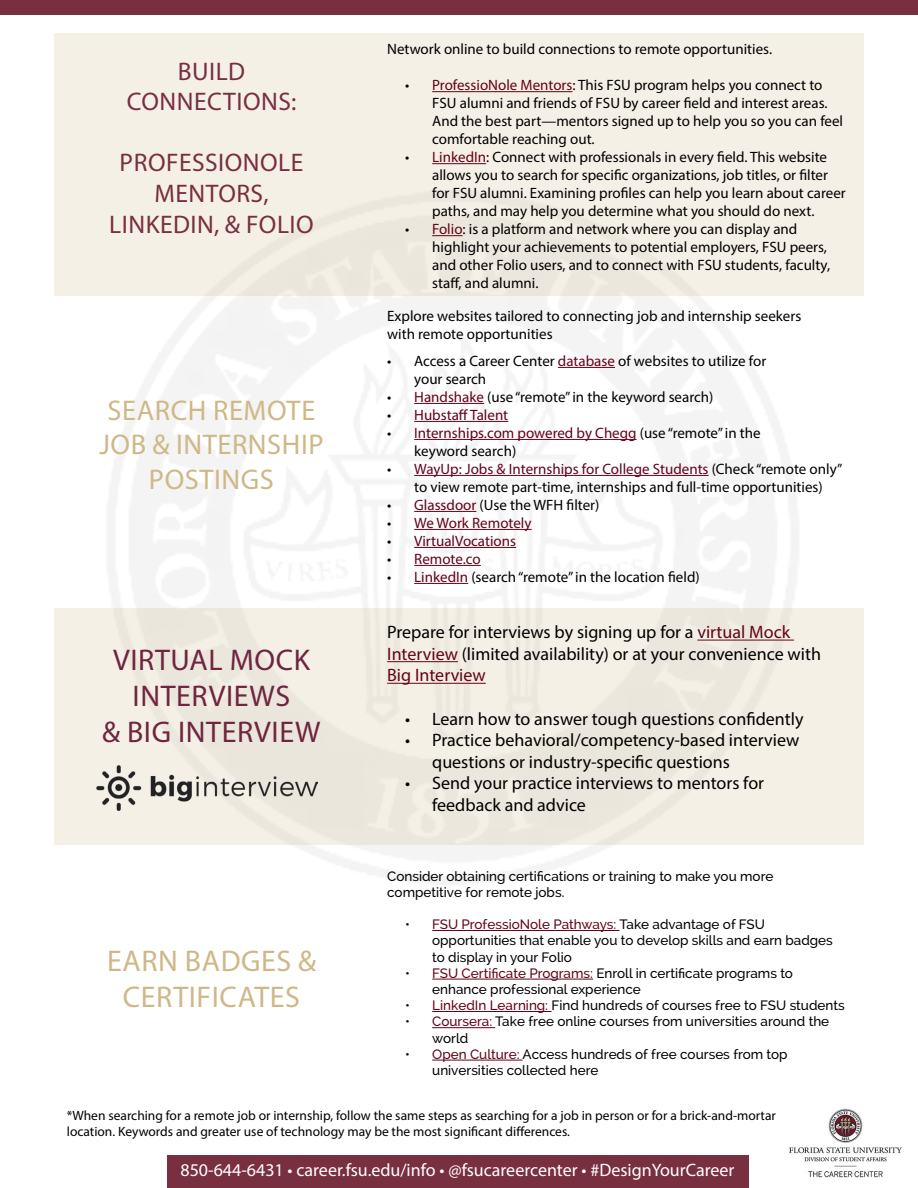
<style>
.page{position:relative;width:918px;height:1188px;background:#fff}
.page>*{position:absolute;margin:0;border:0;box-sizing:border-box;transform-origin:0 0}
.t1{font:30px/36px "Myriad Pro";letter-spacing:.02em;color:#6f2540;text-align:center}
.t2{font:30px/36px "Myriad Pro";letter-spacing:.02em;color:#cfb887;text-align:center}
.t3{font:28.5px/34.2px "Myriad Pro";letter-spacing:.02em;color:#cfb887;text-align:center}
.t4{font:25.5px/30.6px "Myriad Pro";letter-spacing:.02em;color:#782f40;text-align:center}
.t5{font:18px/21.6px "Myriad Pro";color:#000}
.t6{font:18px "Myriad Pro";color:#fff}
.t7{font:15px/18px "Myriad Pro";color:#000}
.t8{font:15px "Myriad Pro";color:#65021a}
.t9{font:500 13.5px/16.2px "Raleway";color:#000}
.t10{font:13.5px/16.2px "Myriad Pro";color:#000}
.s1{color:#65021a}
.s2{color:#000}
</style>
<div class="page">
<div style="left:167px;top:1155px;width:582px;height:33px;background:#782f40"></div>
<div style="left:0;top:0;width:918px;height:14px;background:#782f40"></div>
<div style="left:54px;top:33px;width:315px;height:263px;background:#f5f0e6"></div>
<div style="left:369px;top:33px;width:495px;height:263px;background:#f5f0e6"></div>
<div style="left:54px;top:609px;width:315px;height:236px;background:#f5f0e6"></div>
<div style="left:369px;top:609px;width:495px;height:236px;background:#f5f0e6"></div>
<hr style="left:432px;top:91px;width:141px;height:1px;background:#65021a">
<hr style="left:432px;top:163px;width:54px;height:1px;background:#65021a">
<hr style="left:432px;top:235px;width:31px;height:1px;background:#65021a">
<hr style="left:558px;top:367px;width:57px;height:1px;background:#65021a">
<hr style="left:414px;top:403px;width:70px;height:1px;background:#65021a">
<hr style="left:414px;top:421px;width:94px;height:1px;background:#65021a">
<hr style="left:414px;top:439px;width:223px;height:1px;background:#65021a">
<hr style="left:414px;top:475px;width:295px;height:1px;background:#65021a">
<hr style="left:414px;top:511px;width:62px;height:1px;background:#65021a">
<hr style="left:414px;top:529px;width:118px;height:1px;background:#65021a">
<hr style="left:414px;top:547px;width:102px;height:1px;background:#65021a">
<hr style="left:414px;top:565px;width:67px;height:1px;background:#65021a">
<hr style="left:414px;top:583px;width:54px;height:1px;background:#65021a">
<hr style="left:697px;top:640px;width:97px;height:1px;background:#65021a">
<hr style="left:387px;top:661px;width:71px;height:1px;background:#65021a">
<hr style="left:387px;top:683px;width:99px;height:1px;background:#65021a">
<hr style="left:432px;top:930px;width:187px;height:1px;background:#65021a">
<hr style="left:432px;top:979px;width:161px;height:1px;background:#65021a">
<hr style="left:432px;top:1011px;width:120px;height:1px;background:#65021a">
<hr style="left:432px;top:1027px;width:63px;height:1px;background:#65021a">
<hr style="left:432px;top:1060px;width:91px;height:1px;background:#65021a">
<img style="left:96px;top:766px;width:222px;height:45px">
<img style="left:789px;top:1108px;width:114px;height:70px">
<h3 class="t4" style="left:127px;top:55px;width:171px">BUILD<br>CONNECTIONS:</h3>
<h3 class="t4" style="left:109px;top:147px;width:206px">PROFESSIONOLE<br>MENTORS,<br>LINKEDIN, &amp; FOLIO</h3>
<h2 class="t3" style="left:99px;top:393px;width:226px">SEARCH REMOTE<br>JOB &amp; INTERNSHIP<br>POSTINGS</h2>
<h1 class="t1" style="left:102px;top:641px;width:220px">VIRTUAL MOCK<br>INTERVIEWS<br>&amp; BIG INTERVIEW</h1>
<h1 class="t2" style="left:107px;top:942px;width:211px">EARN BADGES &amp;<br>CERTIFICATES</h1>
<p class="t7" style="left:387px;top:40px;width:386px">Network online to build connections to remote opportunities.</p>
<p class="t7" style="left:432px;top:76px;width:412px;text-indent:-27px">• <span class="s1">ProfessioNole Mentors</span>: This FSU program helps you connect to FSU alumni and friends of FSU by career field and interest areas.<br>And the best part—mentors signed up to help you so you can feel comfortable reaching out.</p>
<p class="t7" style="left:432px;top:148px;width:415px;text-indent:-27px">• <span class="s1">LinkedIn</span>: Connect with professionals in every field. This website allows you to search for specific organizations, job titles, or filter for FSU alumni. Examining profiles can help you learn about career paths, and may help you determine what you should do next.</p>
<p class="t7" style="left:432px;top:220px;width:399px;text-indent:-27px">• <span class="s1">Folio</span>: is a platform and network where you can display and highlight your achievements to potential employers, FSU peers, and other Folio users, and to connect with FSU students, faculty, staff, and alumni.</p>
<p class="t7" style="left:387px;top:307px;width:416px">Explore websites tailored to connecting job and internship seekers with remote opportunities</p>
<p class="t7" style="left:414px;top:352px;width:354px;text-indent:-27px">• Access a Career Center <span class="s1">database</span> of websites to utilize for your search</p>
<p class="t7" style="left:387px;top:388px;width:328px">• <span class="s1">Handshake</span> (use “remote” in the keyword search)</p>
<p class="t8" style="left:387px;top:406px;width:123px"><span class="s2">•</span> Hubstaff Talent</p>
<p class="t7" style="left:414px;top:424px;width:348px;text-indent:-27px">• <span class="s1">Internships.com powered by Chegg</span> (use “remote” in the keyword search)</p>
<p class="t7" style="left:387px;top:460px;width:457px;text-align:center">• <span class="s1">WayUp: Jobs &amp; Internships for College Students</span> (Check “remote only” to view remote part-time, internships and full-time opportunities)</p>
<p class="t7" style="left:387px;top:496px;width:214px">• <span class="s1">Glassdoor</span> (Use the WFH filter)</p>
<p class="t8" style="left:387px;top:514px;width:146px"><span class="s2">•</span> We Work Remotely</p>
<p class="t8" style="left:387px;top:532px;width:130px"><span class="s2">•</span> VirtualVocations</p>
<p class="t8" style="left:387px;top:550px;width:95px"><span class="s2">•</span> Remote.co</p>
<p class="t7" style="left:387px;top:568px;width:314px">• <span class="s1">LinkedIn</span> (search “remote” in the location field)</p>
<p class="t5" style="left:387px;top:621px;width:435px">Prepare for interviews by signing up for a <span class="s1">virtual Mock<br>Interview</span> (limited availability) or at your convenience with<br><span class="s1">Big Interview</span></p>
<p class="t5" style="left:405px;top:708px;width:400px">• Learn how to answer tough questions confidently</p>
<p class="t5" style="left:432px;top:729px;width:369px;text-indent:-27px">• Practice behavioral/competency-based interview questions or industry-specific questions</p>
<p class="t5" style="left:432px;top:772px;width:333px;text-indent:-27px">• Send your practice interviews to mentors for feedback and advice</p>
<p class="t9" style="left:387px;top:868px;width:388px">Consider obtaining certifications or training to make you more competitive for remote jobs.</p>
<p class="t9" style="left:432px;top:916px;width:402px;text-indent:-27px">• <span class="s1">FSU ProfessioNole Pathways:</span> Take advantage of FSU opportunities that enable you to develop skills and earn badges to display in your Folio</p>
<p class="t9" style="left:432px;top:965px;width:362px;text-indent:-27px">• <span class="s1">FSU Certificate Programs:</span> Enroll in certificate programs to enhance professional experience</p>
<p class="t9" style="left:405px;top:997px;width:441px">• <span class="s1">LinkedIn Learning:</span> Find hundreds of courses free to FSU students</p>
<p class="t9" style="left:432px;top:1013px;width:399px;text-indent:-27px">• <span class="s1">Coursera:</span> Take free online courses from universities around the world</p>
<p class="t9" style="left:432px;top:1046px;width:357px;text-indent:-27px">• <span class="s1">Open Culture:</span> Access hundreds of free courses from top universities collected here</p>
<p class="t10" style="left:67px;top:1107px;width:711px">*When searching for a remote job or internship, follow the same steps as searching for a job in person or for a brick-and-mortar location. Keywords and greater use of technology may be the most significant differences.</p>
<p class="t6" style="left:180px;top:1159px;width:555px">850-644-6431 • career.fsu.edu/info • @fsucareercenter • #DesignYourCareer</p>
</div>
